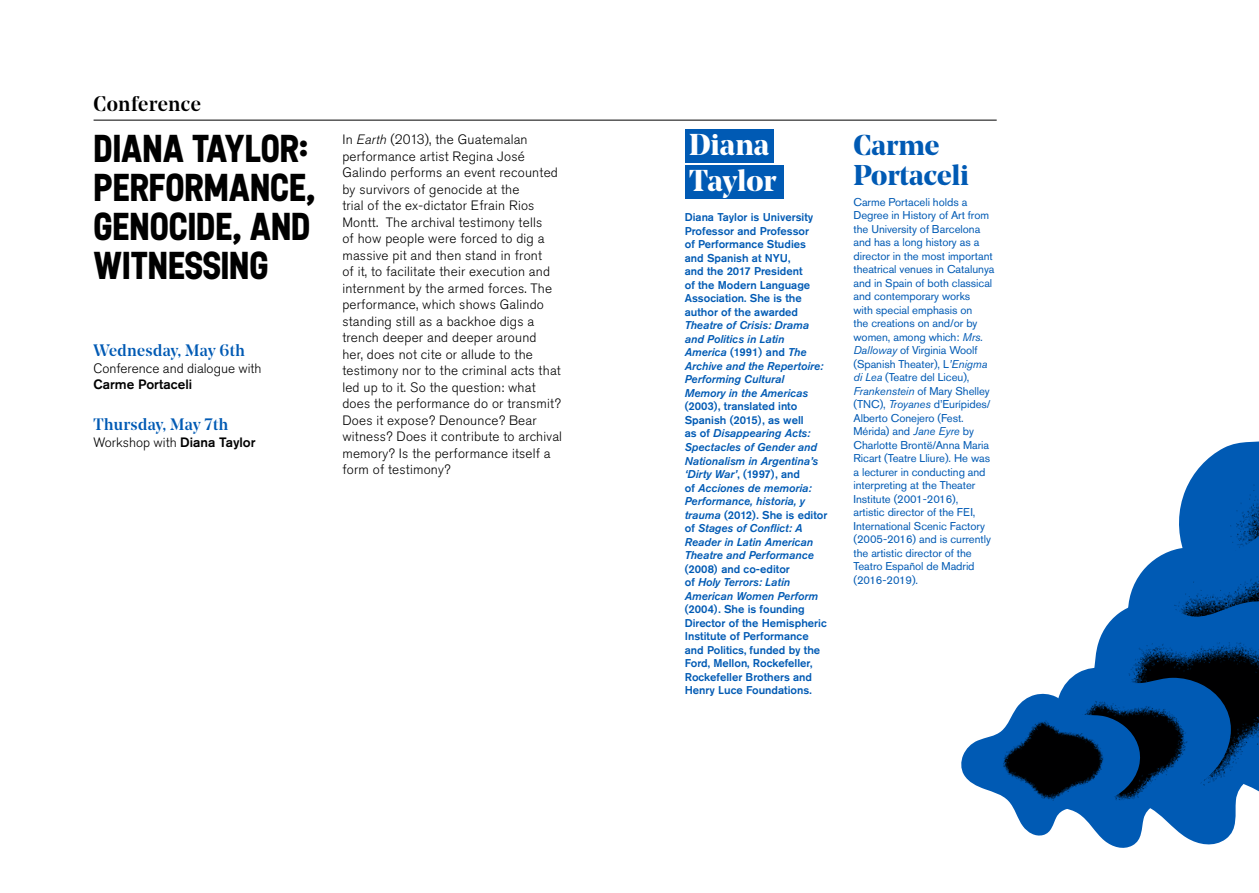
<style>
.page{position:relative;width:1259px;height:893px;background:#fff}
.page>*{position:absolute;margin:0;border:0;box-sizing:border-box;transform-origin:0 0}
.t1{font:700 37.5px/39px "El Born CCM";color:#000}
.t2{font:700 30px/36px "Noe Display";color:#fff}
.t3{font:700 28.5px/29.2px "Noe Display";color:#005ab4}
.t4{font:500 21px "Noe Display";letter-spacing:.015em;color:#000}
.t5{font:500 16.5px "Noe Display";letter-spacing:.02em;color:#005ab4}
.t6{font:300 13.5px/16.5px "Akzidenz Grotesk Pro";letter-spacing:.015em;color:#000}
.t7{font:500 13.5px "Akzidenz Grotesk Pro";color:#000}
.t8{font:11.25px/13.5px "Akzidenz Grotesk Pro";letter-spacing:-.005em;color:#005ab4}
.t9{font:italic 500 11.25px/13.5px "Akzidenz Grotesk Pro";color:#005ab4}
.t10{font:500 11.25px/13.5px "Akzidenz Grotesk Pro";color:#005ab4}
.s1{font-style:italic}
.s2{font-style:normal}
.s3{font-weight:500}
</style>
<div class="page">
<div style="left:685px;top:165px;width:98px;height:34px;background:#005ab4"></div>
<div style="left:685px;top:129px;width:88px;height:34px;background:#005ab4"></div>
<svg style="left:1041px;top:441px;width:218px;height:407px"></svg>
<img style="left:961px;top:694px;width:181px;height:143px">
<hr style="left:94px;top:120px;width:902px;height:1px;background:#000">
<h3 class="t4" style="left:94px;top:91px;width:109px">Conference</h3>
<p class="t6" style="left:342px;top:131px;width:221px">In <span class="s1">Earth</span> (2013), the Guatemalan performance artist Regina José Galindo performs an event recounted by survivors of genocide at the<br>trial of the ex-dictator Efrain Rios Montt. The archival testimony tells<br>of how people were forced to dig a massive pit and then stand in front<br>of it, to facilitate their execution and internment by the armed forces. The performance, which shows Galindo standing still as a backhoe digs a trench deeper and deeper around<br>her, does not cite or allude to the testimony nor to the criminal acts that led up to it. So the question: what does the performance do or transmit?<br>Does it expose? Denounce? Bear witness? Does it contribute to archival memory? Is the performance itself a form of testimony?</p>
<h2 class="t2" style="left:689px;top:126px;width:89px">Diana<br>Taylor</h2>
<p class="t10" style="left:685px;top:211px;width:130px">Diana Taylor is University<br>Professor and Professor of Performance Studies and Spanish at NYU,<br>and the 2017 President of the Modern Language<br>Association. She is the author of the awarded</p>
<p class="t9" style="left:685px;top:319px;width:140px">Theatre of Crisis: Drama and Politics in Latin<br>America <span class="s2">(1991) and</span> The<br>Archive and the Repertoire:<br>Performing Cultural<br>Memory in the Americas</p>
<p class="t9" style="left:685px;top:400px;width:144px"><span class="s2">(2003), translated into<br>Spanish (2015), as well<br>as of</span> Disappearing Acts:<br>Spectacles of Gender and<br>Nationalism in Argentina’s ‘Dirty War’<span class="s2">, (1997), and<br>of</span> Acciones de memoria:<br>Performance, historia, y trauma <span class="s2">(2012). She is editor of</span> Stages of Conflict: A<br>Reader in Latin American<br>Theatre and Performance</p>
<p class="t9" style="left:685px;top:562px;width:135px"><span class="s2">(2008) and co-editor<br>of</span> Holy Terrors: Latin<br>American Women Perform</p>
<p class="t10" style="left:685px;top:602px;width:144px">(2004). She is founding<br>Director of the Hemispheric<br>Institute of Performance and Politics, funded by the<br>Ford, Mellon, Rockefeller,<br>Rockefeller Brothers and<br>Henry Luce Foundations.</p>
<h1 class="t1" style="left:94px;top:128px;width:223px">DIANA TAYLOR:<br>PERFORMANCE,<br>GENOCIDE, AND<br>WITNESSING</h1>
<h3 class="t3" style="left:853px;top:130px;width:117px">Carme<br>Portaceli</h3>
<p class="t8" style="left:853px;top:195px;width:143px">Carme Portaceli holds a<br>Degree in History of Art from the University of Barcelona and has a long history as a director in the most important theatrical venues in Catalunya and in Spain of both classical and contemporary works<br>with special emphasis on<br>the creations on and/or by women, among which: <span class="s1">Mrs.<br>Dalloway</span> of Virginia Woolf (Spanish Theater), L<span class="s1">’Enigma di Lea</span> (Teatre del Liceu),<br><span class="s1">Frankenstein</span> of Mary Shelley (TNC), <span class="s1">Troyanes</span> d’Eurípides/<br>Alberto Conejero (Fest.<br>Mérida) and <span class="s1">Jane Eyre</span> by<br>Charlotte Brontë/Anna Maria<br>Ricart (Teatre Lliure). He was a lecturer in conducting and interpreting at the Theater<br>Institute (2001-2016),<br>artistic director of the FEI,<br>International Scenic Factory (2005-2016) and is currently the artistic director of the<br>Teatro Español de Madrid (2016-2019).</p>
<h3 class="t5" style="left:94px;top:339px;width:153px">Wednesday, May 6th</h3>
<p class="t6" style="left:94px;top:360px;width:170px">Conference and dialogue with</p>
<p class="t7" style="left:94px;top:376px;width:100px">Carme Portaceli</p>
<h3 class="t5" style="left:94px;top:414px;width:136px">Thursday, May 7th</h3>
<p class="t6" style="left:94px;top:434px;width:163px">Workshop with <span class="s3">Diana Taylor</span></p>
</div>
